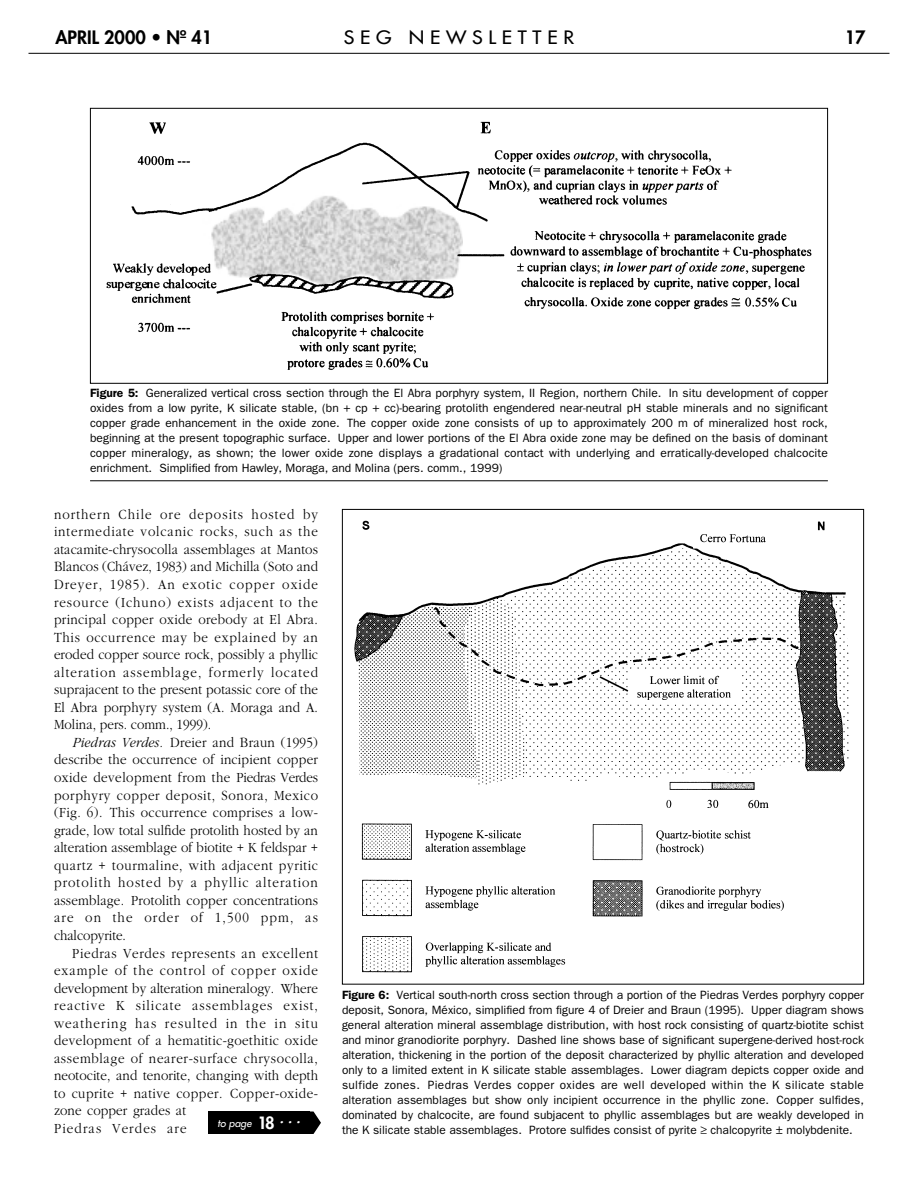
<style>
.page{position:relative;width:918px;height:1188px;background:#fff}
.page>*{position:absolute;margin:0;border:0;box-sizing:border-box;transform-origin:0 0}
.t1{font:800 18px "Futura";color:#000}
.t2{font:18px "Futura";letter-spacing:.29em;color:#000;scale:1.1 1}
.t3{font:300 14.55px/17.5px "Garamond";letter-spacing:.04em;color:#000;text-align:justify;scale:.9 1}
.t4{font:12px/15px "Franklin Gothic";color:#000;text-align:justify}
.t5{font:italic 10.5px "Futura";color:#fff}
.s1{font-weight:600}
.s2{font-style:italic}
.s3{font-weight:800;font-style:normal;font-size:16.5px}
</style>
<div class="page">
<hr style="left:28px;top:53px;width:862px;height:1px;background:#000">
<svg style="left:310px;top:1112px;width:11px;height:22px"></svg>
<div style="left:208px;top:1112px;width:102px;height:22px;background:#000"></div>
<img style="left:354px;top:521px;width:495px;height:452px">
<hr style="left:90px;top:481px;width:738px;height:1px;background:#000">
<img style="left:106px;top:121px;width:705px;height:249px">
<h1 class="t1" style="left:56px;top:29px;width:158px">APRIL 2000 • Nº 41</h1>
<h1 class="t2" style="left:344px;top:28px;width:211px">SEG NEWSLETTER</h1>
<h1 class="t1" style="left:845px;top:29px;width:22px">17</h1>
<p class="t4" style="left:90px;top:387px;width:739px"><span class="s1">Figure 5:</span> Generalized vertical cross section through the El Abra porphyry system, II Region, northern Chile. In situ development of copper oxides from a low pyrite, K silicate stable, (bn + cp + cc)-bearing protolith engendered near-neutral pH stable minerals and no significant copper grade enhancement in the oxide zone. The copper oxide zone consists of up to approximately 200 m of mineralized host rock, beginning at the present topographic surface. Upper and lower portions of the El Abra oxide zone may be defined on the basis of dominant copper mineralogy, as shown; the lower oxide zone displays a gradational contact with underlying and erratically-developed chalcocite enrichment. Simplified from Hawley, Moraga, and Molina (pers. comm., 1999)</p>
<p class="t3" style="left:54px;top:507px;width:295px">northern Chile ore deposits hosted by intermediate volcanic rocks, such as the atacamite-chrysocolla assemblages at Mantos Blancos (Chávez, 1983) and Michilla (Soto and Dreyer, 1985). An exotic copper oxide resource (Ichuno) exists adjacent to the principal copper oxide orebody at El Abra.<br>This occurrence may be explained by an eroded copper source rock, possibly a phyllic alteration assemblage, formerly located suprajacent to the present potassic core of the El Abra porphyry system (A. Moraga and A.<br>Molina, pers. comm., 1999).</p>
<p class="t3" style="left:54px;top:735px;width:295px;text-indent:18px"><span class="s2">Piedras Verdes.</span> Dreier and Braun (1995) describe the occurrence of incipient copper oxide development from the Piedras Verdes porphyry copper deposit, Sonora, Mexico (Fig. 6). This occurrence comprises a low&shy;grade, low total sulfide protolith hosted by an alteration assemblage of biotite + K feldspar + quartz + tourmaline, with adjacent pyritic protolith hosted by a phyllic alteration assemblage. Protolith copper concentrations are on the order of 1,500 ppm, as chalcopyrite.</p>
<p class="t3" style="left:54px;top:945px;width:295px;text-align:left;text-indent:18px">Piedras Verdes represents an excellent example of the control of copper oxide development by alteration mineralogy. Where reactive K silicate assemblages exist, weathering has resulted in the in situ development of a hematitic-goethitic oxide assemblage of nearer-surface chrysocolla, neotocite, and tenorite, changing with depth to cuprite + native copper. Copper-oxide&shy;zone copper grades at<br>Piedras Verdes are</p>
<p class="t5" style="left:218px;top:1118px;width:85px">to page <span class="s3">18</span> <sup>...</sup></p>
<p class="t4" style="left:342px;top:988px;width:524px"><span class="s1">Figure 6:</span> Vertical south-north cross section through a portion of the Piedras Verdes porphyry copper deposit, Sonora, México, simplified from figure 4 of Dreier and Braun (1995). Upper diagram shows general alteration mineral assemblage distribution, with host rock consisting of quartz-biotite schist and minor granodiorite porphyry. Dashed line shows base of significant supergene-derived host-rock alteration, thickening in the portion of the deposit characterized by phyllic alteration and developed only to a limited extent in K silicate stable assemblages. Lower diagram depicts copper oxide and sulfide zones. Piedras Verdes copper oxides are well developed within the K silicate stable alteration assemblages but show only incipient occurrence in the phyllic zone. Copper sulfides, dominated by chalcocite, are found subjacent to phyllic assemblages but are weakly developed in the K silicate stable assemblages. Protore sulfides consist of pyrite ≥ chalcopyrite ± molybdenite.</p>
</div>
